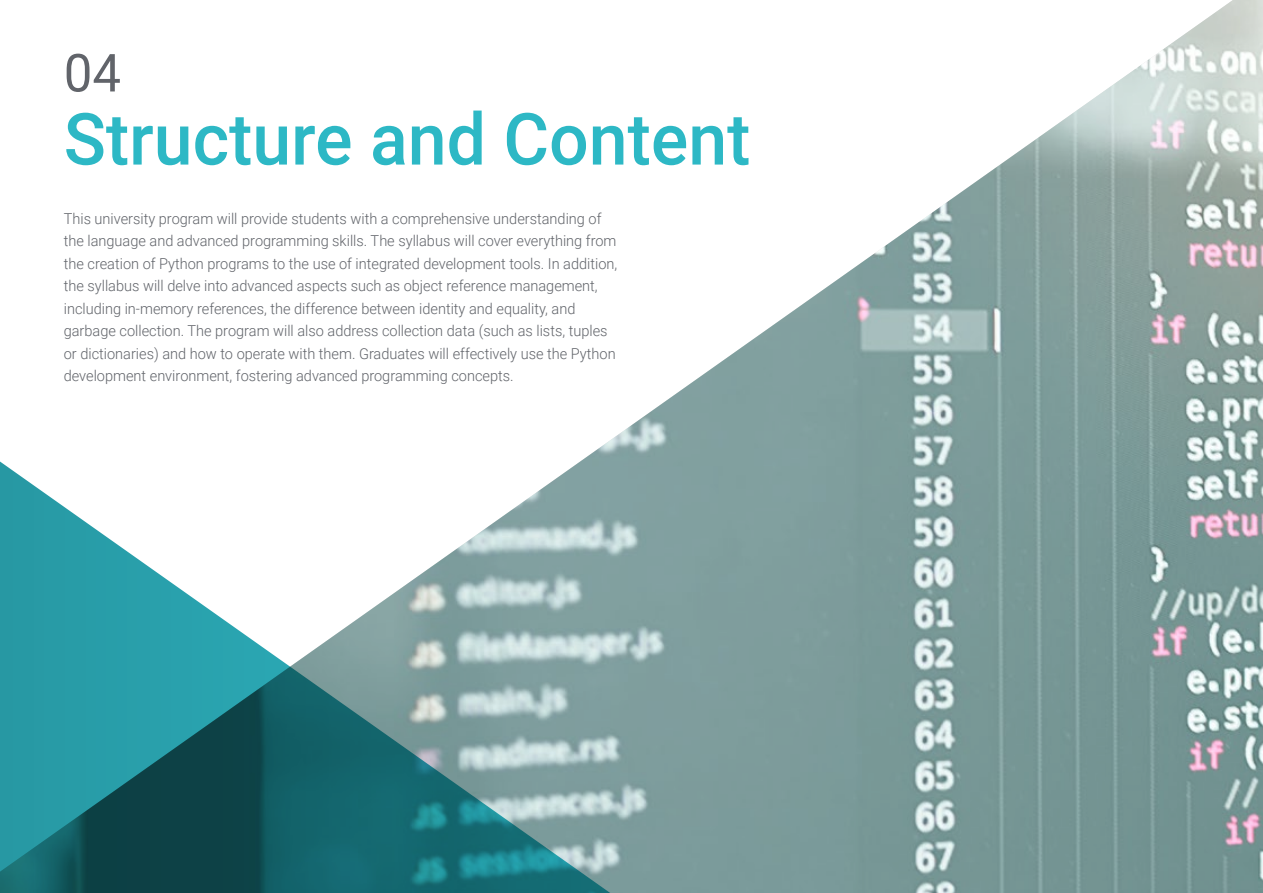
<style>
.page{position:relative;width:1263px;height:893px;background:#fff}
.page>*{position:absolute;margin:0;border:0;box-sizing:border-box;transform-origin:0 0}
.t1{font:500 72px "Roboto";color:#2db8c5}
.t2{font:52.5px "Roboto";color:#61646a}
.t3{font:300 15px/22.5px "Roboto";color:#61646a}
</style>
<div class="page">
<img style="left:602px;top:0;width:661px;height:893px">
<svg style="left:0;top:446px;width:640px;height:447px"></svg>
<h2 class="t2" style="left:64px;top:36px;width:59px">04</h2>
<h1 class="t1" style="left:64px;top:89px;width:688px">Structure and Content</h1>
<p class="t3" style="left:64px;top:207px;width:555px">This university program will provide students with a comprehensive understanding of the language and advanced programming skills. The syllabus will cover everything from the creation of Python programs to the use of integrated development tools. In addition, the syllabus will delve into advanced aspects such as object reference management, including in-memory references, the difference between identity and equality, and garbage collection. The program will also address collection data (such as lists, tuples or dictionaries) and how to operate with them. Graduates will effectively use the Python development environment, fostering advanced programming concepts.</p>
</div>
